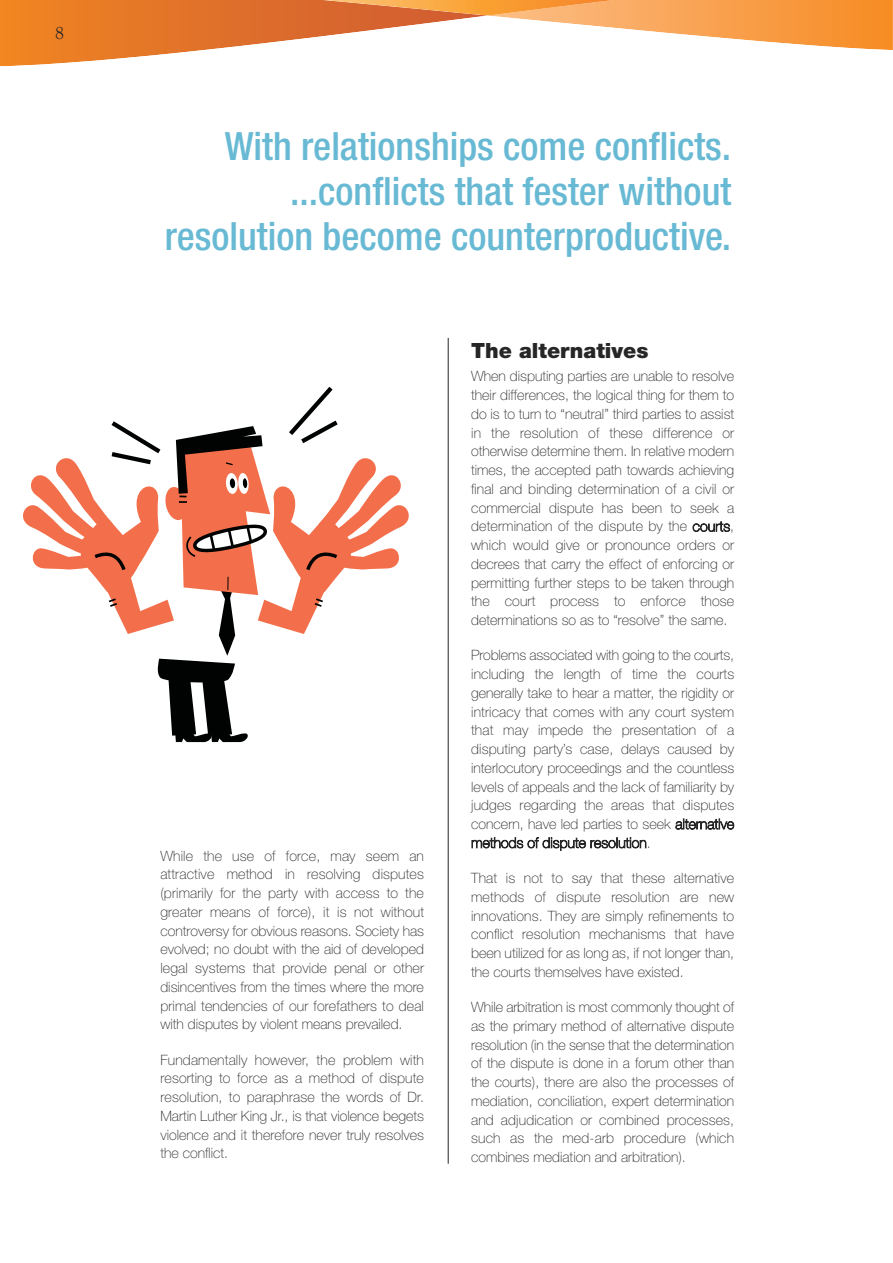
<style>
.page{position:relative;width:893px;height:1263px;background:#fff}
.page>*{position:absolute;margin:0;border:0;box-sizing:border-box;transform-origin:0 0}
.t1{font:500 condensed 39px/45px "Helvetica Neue LT";color:#68b9d4;text-align:right}
.t2{font:900 21px "Helvetica Neue LT Pro";color:#272627}
.t3{font:18px "Goudy Old Style T";color:#272627}
.t4{font:100 14.25px/18.8px "Helvetica Neue LT Pro";color:#272627;text-align:justify}
</style>
<div class="page">
<svg style="left:0;top:0;width:483px;height:67px"></svg>
<svg style="left:494px;top:0;width:398px;height:50px"></svg>
<img style="left:323px;top:0;width:291px;height:16px">
<svg style="left:23px;top:387px;width:386px;height:355px"></svg>
<hr style="left:448px;top:338px;width:1px;height:826px;background:#272627">
<p class="t3" style="left:55px;top:22px;width:10px">8</p>
<h1 class="t1" style="left:165px;top:128px;width:568px">With relationships come conflicts. ...conflicts that fester without resolution become counterproductive.</h1>
<p class="t4" style="left:160px;top:848px;width:265px">While the use of force, may seem an attractive method in resolving disputes (primarily for the party with access to the greater means of force), it is not without controversy for obvious reasons. Society has evolved; no doubt with the aid of developed legal systems that provide penal or other disincentives from the times where the more primal tendencies of our forefathers to deal with disputes by violent means prevailed.</p>
<p class="t4" style="left:160px;top:1052px;width:265px">Fundamentally however, the problem with resorting to force as a method of dispute resolution, to paraphrase the words of Dr.<br>Martin Luther King Jr., is that violence begets violence and it therefore never truly resolves the conflict.</p>
<h2 class="t2" style="left:471px;top:343px;width:179px">The alternatives</h2>
<p class="t4" style="left:471px;top:368px;width:265px">When disputing parties are unable to resolve their differences, the logical thing for them to do is to turn to “neutral” third parties to assist in the resolution of these difference or otherwise determine them. In relative modern times, the accepted path towards achieving final and binding determination of a civil or commercial dispute has been to seek a determination of the dispute by the courts, which would give or pronounce orders or decrees that carry the effect of enforcing or permitting further steps to be taken through the court process to enforce those determinations so as to “resolve” the same.</p>
<p class="t4" style="left:471px;top:647px;width:265px">Problems associated with going to the courts, including the length of time the courts generally take to hear a matter, the rigidity or intricacy that comes with any court system that may impede the presentation of a disputing party’s case, delays caused by interlocutory proceedings and the countless levels of appeals and the lack of familiarity by judges regarding the areas that disputes concern, have led parties to seek alternative methods of dispute resolution.</p>
<p class="t4" style="left:471px;top:870px;width:265px">That is not to say that these alternative methods of dispute resolution are new innovations. They are simply refinements to conflict resolution mechanisms that have been utilized for as long as, if not longer than, the courts themselves have existed.</p>
<p class="t4" style="left:471px;top:999px;width:265px">While arbitration is most commonly thought of as the primary method of alternative dispute resolution (in the sense that the determination of the dispute is done in a forum other than the courts), there are also the processes of mediation, conciliation, expert determination and adjudication or combined processes, such as the med-arb procedure (which combines mediation and arbitration).</p>
</div>
